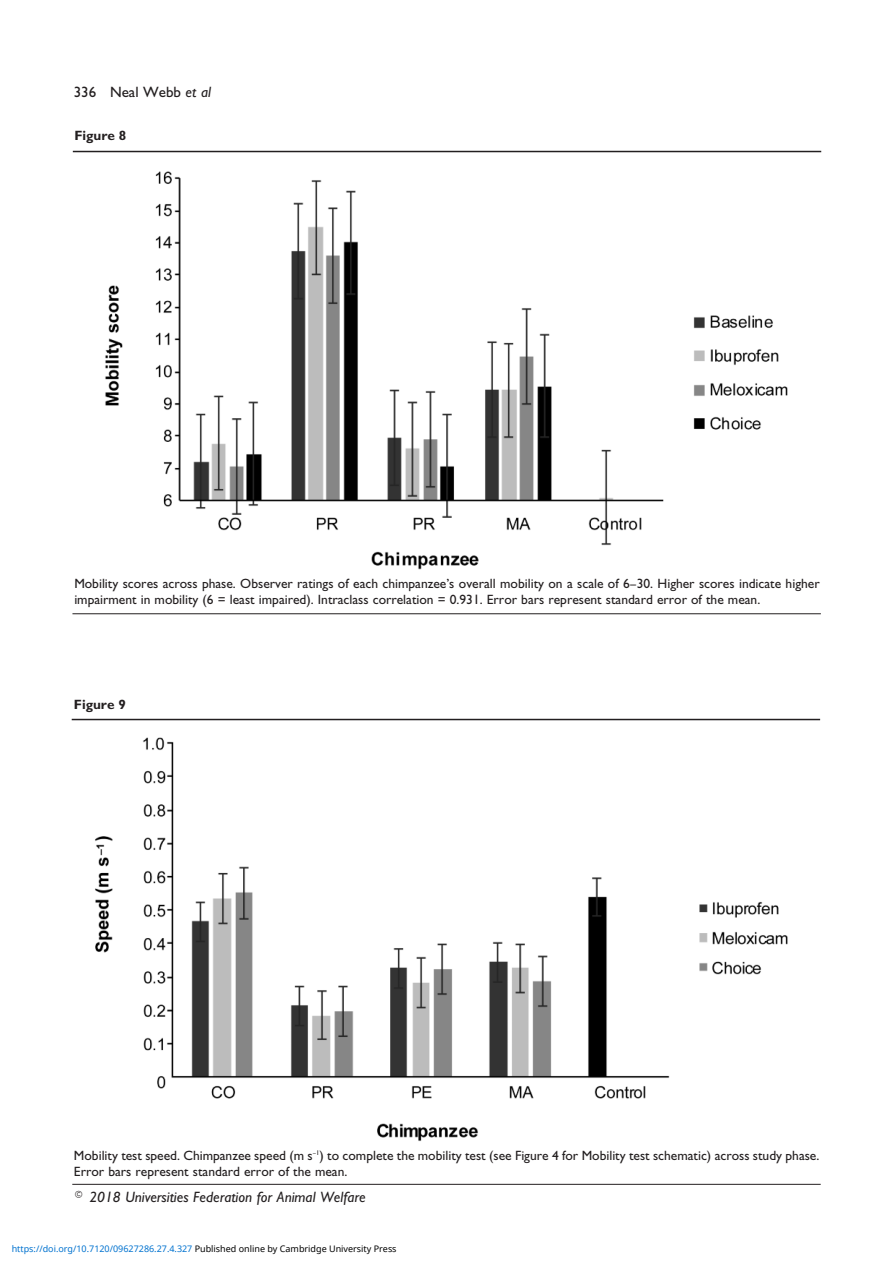
<style>
.page{position:relative;width:893px;height:1263px;background:#fff}
.page>*{position:absolute;margin:0;border:0;box-sizing:border-box;transform-origin:0 0}
.t1{font:italic 15px "Gill Sans";color:#231f20}
.t2{font:15px "Gill Sans";color:#231f20}
.t3{font:13.5px/16.2px "Gill Sans";color:#231f20}
.t4{font:700 13.5px "Gill Sans";color:#231f20}
.t5{font:9px "Noto Sans";color:#0172cf}
.s1{font-style:italic}
.s2{color:#000}
</style>
<div class="page">
<hr style="left:72px;top:1184px;width:749px;height:1px;background:#231f20">
<hr style="left:73px;top:151px;width:748px;height:1px;background:#231f20">
<img style="left:105px;top:171px;width:683px;height:399px">
<hr style="left:72px;top:613px;width:749px;height:1px;background:#231f20">
<img style="left:95px;top:737px;width:693px;height:404px">
<hr style="left:72px;top:719px;width:748px;height:1px;background:#231f20">
<p class="t2" style="left:74px;top:83px;width:139px">336 Neal Webb <span class="s1">et al</span></p>
<p class="t4" style="left:74px;top:127px;width:54px">Figure 8</p>
<p class="t3" style="left:74px;top:575px;width:747px">Mobility scores across phase. Observer ratings of each chimpanzee’s overall mobility on a scale of 6–30. Higher scores indicate higher impairment in mobility (6 = least impaired). Intraclass correlation = 0.931. Error bars represent standard error of the mean.</p>
<p class="t4" style="left:74px;top:696px;width:54px">Figure 9</p>
<p class="t3" style="left:74px;top:1147px;width:747px">Mobility test speed. Chimpanzee speed (m s<sup>–1</sup>) to complete the mobility test (see Figure 4 for Mobility test schematic) across study phase.<br>Error bars represent standard error of the mean.</p>
<p class="t1" style="left:74px;top:1188px;width:293px">© 2018 Universities Federation for Animal Welfare</p>
<p class="t5" style="left:12px;top:1243px;width:386px">https://doi.org/10.7120/09627286.27.4.327 <span class="s2">Published online by Cambridge University Press</span></p>
</div>
